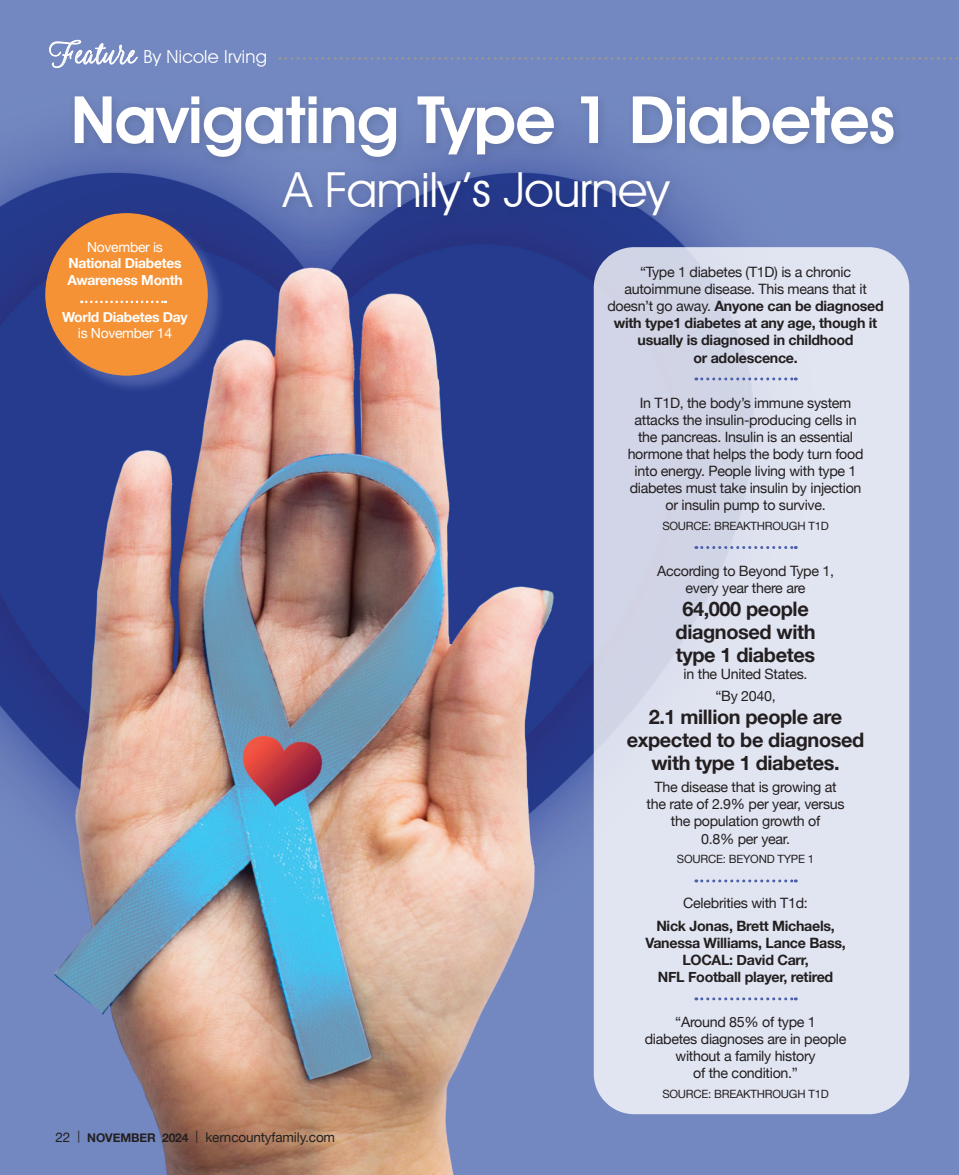
<style>
.page{position:relative;width:959px;height:1175px;background:#fff}
.page>*{position:absolute;margin:0;border:0;box-sizing:border-box;transform-origin:0 0}
.t1{font:600 65.55px "Avant Garde IT Cby BT";letter-spacing:-.01em;color:#fff}
.t2{font:48.3px "Avant Garde IT Cby BT";letter-spacing:-.01em;color:#fff}
.t3{font:700 19.95px/22.8px "Helvetica Neue";letter-spacing:-.02em;color:#231f20;text-align:center}
.t4{font:18px "Avant Garde IT Cby BT";letter-spacing:.015em;color:#fff}
.t5{font:14.25px/17.1px "Helvetica Neue";letter-spacing:-.02em;color:#231f20;text-align:center}
.t6{font:700 14.25px/17.1px "Helvetica Neue";letter-spacing:-.02em;color:#231f20;text-align:center}
.t7{font:700 13.95px/16.5px "Helvetica Neue";letter-spacing:-.02em;color:#fff}
.t8{font:13.95px "Helvetica Neue";letter-spacing:-.02em;color:#fff}
.t9{font:13.5px "Helvetica Neue";letter-spacing:-.01em;color:#231f20}
.t10{font:11.4px "Helvetica Neue";letter-spacing:-.02em;color:#231f20}
.s1{font-family:"Blend Script";font-size:31.5px}
.s2{font-size:12px}
.s3{font-weight:700;font-size:12px}
.s4{font-weight:400}
</style>
<div class="page">
<img style="left:0;top:0;width:958px;height:1174px">
<div style="left:593px;top:247px;width:316px;height:867px;background:linear-gradient(to right,#d7daea,#e3e7f3);border-radius:40px"></div>
<svg style="left:280px;top:57px;width:679px;height:3px;background:#7e8cb0"></svg>
<div style="left:68px;top:90px;width:835px;height:77px;background:#6d80b8"></div>
<div style="left:277px;top:166px;width:403px;height:60px;background:#231f20;opacity:.15"></div>
<svg style="left:696px;top:377px;width:100px;height:3px"></svg>
<svg style="left:696px;top:546px;width:100px;height:3px"></svg>
<svg style="left:696px;top:879px;width:100px;height:3px"></svg>
<svg style="left:696px;top:997px;width:100px;height:3px"></svg>
<svg style="left:47px;top:214px;width:179px;height:180px;background:#364692"></svg>
<div style="left:45px;top:213px;width:163px;height:163px;background:#f59236;border-radius:50%"></div>
<svg style="left:81px;top:300px;width:85px;height:3px"></svg>
<p class="t4" style="left:51px;top:45px;width:217px"><span class="s1">Feature</span> By Nicole Irving</p>
<h1 class="t1" style="left:71px;top:80px;width:826px">Navigating Type 1 Diabetes</h1>
<h2 class="t2" style="left:283px;top:160px;width:387px">A Family’s Journey</h2>
<p class="t8" style="left:87px;top:237px;width:77px">November is</p>
<p class="t7" style="left:67px;top:255px;width:117px">National Diabetes<br>Awareness Month</p>
<p class="t7" style="left:62px;top:309px;width:127px">World Diabetes Day</p>
<p class="t8" style="left:78px;top:323px;width:96px">is November 14</p>
<p class="t9" style="left:56px;top:1127px;width:281px">22 <span class="s2">|</span> <span class="s3">NOVEMBER 2024</span> <span class="s2">|</span> kerncountyfamily.com</p>
<p class="t6" style="left:607px;top:264px;width:278px"><span class="s4">“Type 1 diabetes (T1D) is a chronic autoimmune disease. This means that it doesn’t go away.</span> Anyone can be diagnosed with type1 diabetes at any age, though it usually is diagnosed in childhood<br>or adolescence.</p>
<p class="t5" style="left:627px;top:395px;width:237px">In T1D, the body’s immune system attacks the insulin-producing cells in the pancreas. Insulin is an essential hormone that helps the body turn food into energy. People living with type 1 diabetes must take insulin by injection or insulin pump to survive.</p>
<p class="t10" style="left:662px;top:517px;width:168px">SOURCE: BREAKTHROUGH T1D</p>
<p class="t5" style="left:657px;top:563px;width:178px">According to Beyond Type 1, every year there are</p>
<h3 class="t3" style="left:675px;top:598px;width:141px">64,000 people diagnosed with type 1 diabetes</h3>
<p class="t5" style="left:683px;top:663px;width:125px;line-height:22.5px">in the United States. “By 2040,</p>
<h3 class="t3" style="left:626px;top:706px;width:239px">2.1 million people are expected to be diagnosed with type 1 diabetes.</h3>
<p class="t5" style="left:646px;top:779px;width:200px">The disease that is growing at the rate of 2.9% per year, versus the population growth of<br>0.8% per year.</p>
<p class="t10" style="left:677px;top:850px;width:139px">SOURCE: BEYOND TYPE 1</p>
<p class="t5" style="left:683px;top:895px;width:126px">Celebrities with T1d:</p>
<p class="t6" style="left:645px;top:917px;width:202px">Nick Jonas, Brett Michaels,<br>Vanessa Williams, Lance Bass,<br>LOCAL: David Carr,<br>NFL Football player, retired</p>
<p class="t5" style="left:644px;top:1014px;width:203px">“Around 85% of type 1<br>diabetes diagnoses are in people without a family history<br>of the condition.”</p>
<p class="t10" style="left:662px;top:1085px;width:168px">SOURCE: BREAKTHROUGH T1D</p>
</div>
